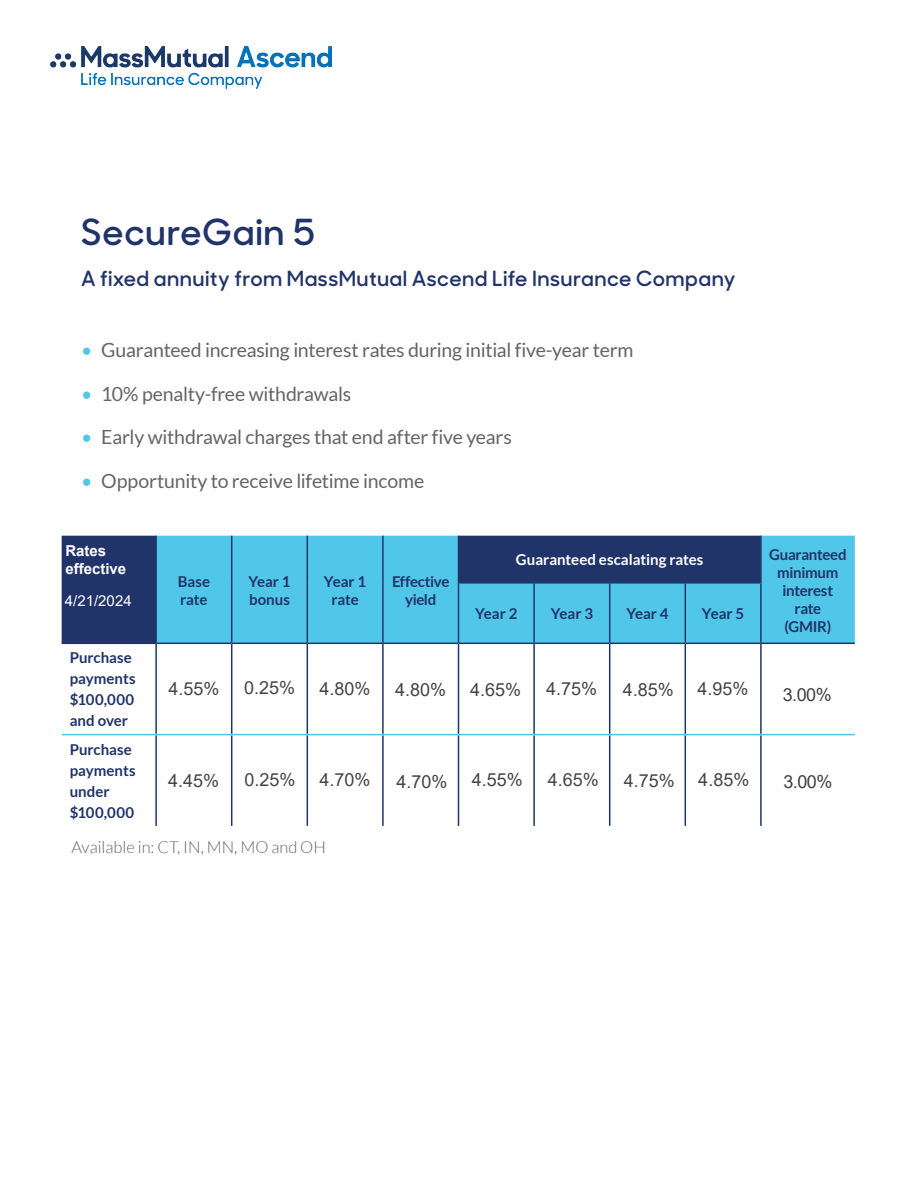
<style>
.page{position:relative;width:918px;height:1188px;background:#fff}
.page>*{position:absolute;margin:0;border:0;box-sizing:border-box;transform-origin:0 0}
.t1{font:600 36px "MM Sharp Sans";letter-spacing:.02em;color:#21346a}
.t2{font:600 21px "MM Sharp Sans";letter-spacing:.02em;color:#21346a}
.t3{font:19.5px "Lato";letter-spacing:-.015em;color:#636466}
.t4{font:18px "Arial";color:#444}
.t5{font:18px "Arial";color:#404040}
.t6{font:18px "Arial";color:#454545}
.t7{font:300 16.5px "Lato";color:#636466}
.t8{font:700 15px/21px "Lato";letter-spacing:-.005em;color:#21346a}
.t9{font:700 15px/18px "Lato";letter-spacing:-.025em;color:#21346a;text-align:center}
.t10{font:700 15px "Lato";color:#fff}
.t11{font:700 15px/18px "Arial";color:#fff}
.t12{font:15px "Arial";color:#fff}
.s1{color:#50c7e8}
</style>
<div class="page">
<div style="left:62px;top:536px;width:93px;height:107px;background:#21346a"></div>
<svg style="left:157px;top:536px;width:698px;height:107px;background:#46aacf"></svg>
<hr style="left:155px;top:644px;width:2px;height:90px;background:#21346a">
<hr style="left:231px;top:644px;width:1px;height:90px;background:#21346a">
<hr style="left:307px;top:644px;width:1px;height:90px;background:#21346a">
<hr style="left:382px;top:644px;width:2px;height:90px;background:#21346a">
<hr style="left:458px;top:644px;width:1px;height:90px;background:#21346a">
<hr style="left:533px;top:644px;width:2px;height:90px;background:#21346a">
<hr style="left:609px;top:644px;width:1px;height:90px;background:#21346a">
<hr style="left:685px;top:644px;width:1px;height:90px;background:#21346a">
<hr style="left:760px;top:644px;width:2px;height:90px;background:#21346a">
<hr style="left:155px;top:735px;width:2px;height:91px;background:#21346a">
<hr style="left:231px;top:735px;width:1px;height:91px;background:#21346a">
<hr style="left:307px;top:735px;width:1px;height:91px;background:#21346a">
<hr style="left:382px;top:735px;width:2px;height:91px;background:#21346a">
<hr style="left:458px;top:735px;width:1px;height:91px;background:#21346a">
<hr style="left:533px;top:735px;width:2px;height:91px;background:#21346a">
<hr style="left:609px;top:735px;width:1px;height:91px;background:#21346a">
<hr style="left:685px;top:735px;width:1px;height:91px;background:#21346a">
<hr style="left:760px;top:735px;width:2px;height:91px;background:#21346a">
<hr style="left:62px;top:734px;width:94px;height:1px;background:#50c7e8">
<hr style="left:156px;top:734px;width:76px;height:1px;background:#50c7e8">
<hr style="left:232px;top:734px;width:75px;height:1px;background:#50c7e8">
<hr style="left:307px;top:734px;width:76px;height:1px;background:#50c7e8">
<hr style="left:383px;top:734px;width:76px;height:1px;background:#50c7e8">
<hr style="left:459px;top:734px;width:75px;height:1px;background:#50c7e8">
<hr style="left:534px;top:734px;width:76px;height:1px;background:#50c7e8">
<hr style="left:610px;top:734px;width:75px;height:1px;background:#50c7e8">
<hr style="left:685px;top:734px;width:76px;height:1px;background:#50c7e8">
<hr style="left:761px;top:734px;width:94px;height:1px;background:#50c7e8">
<hr style="left:155px;top:536px;width:2px;height:47px;background:#21346a">
<hr style="left:231px;top:536px;width:1px;height:47px;background:#21346a">
<hr style="left:307px;top:536px;width:1px;height:47px;background:#21346a">
<hr style="left:382px;top:536px;width:2px;height:47px;background:#21346a">
<hr style="left:155px;top:583px;width:2px;height:60px;background:#21346a">
<hr style="left:231px;top:583px;width:1px;height:60px;background:#21346a">
<hr style="left:307px;top:583px;width:1px;height:60px;background:#21346a">
<hr style="left:382px;top:583px;width:2px;height:60px;background:#21346a">
<hr style="left:62px;top:643px;width:94px;height:1px;background:#21346a">
<hr style="left:156px;top:643px;width:76px;height:1px;background:#21346a">
<hr style="left:232px;top:643px;width:75px;height:1px;background:#21346a">
<hr style="left:307px;top:643px;width:76px;height:1px;background:#21346a">
<hr style="left:383px;top:643px;width:76px;height:1px;background:#21346a">
<hr style="left:458px;top:536px;width:1px;height:46px;background:#21346a">
<hr style="left:760px;top:536px;width:2px;height:46px;background:#21346a">
<hr style="left:761px;top:643px;width:94px;height:1px;background:#21346a">
<hr style="left:458px;top:582px;width:76px;height:2px;background:#21346a">
<hr style="left:458px;top:584px;width:1px;height:59px;background:#21346a">
<hr style="left:534px;top:582px;width:76px;height:2px;background:#21346a">
<hr style="left:533px;top:584px;width:2px;height:59px;background:#21346a">
<hr style="left:610px;top:582px;width:75px;height:2px;background:#21346a">
<hr style="left:609px;top:584px;width:1px;height:59px;background:#21346a">
<hr style="left:685px;top:582px;width:77px;height:2px;background:#21346a">
<hr style="left:685px;top:584px;width:1px;height:59px;background:#21346a">
<hr style="left:760px;top:584px;width:2px;height:59px;background:#21346a">
<hr style="left:459px;top:643px;width:75px;height:1px;background:#21346a">
<hr style="left:534px;top:643px;width:76px;height:1px;background:#21346a">
<hr style="left:610px;top:643px;width:75px;height:1px;background:#21346a">
<hr style="left:685px;top:643px;width:76px;height:1px;background:#21346a">
<img style="left:50px;top:46px;width:281px;height:42px">
<h1 class="t1" style="left:81px;top:204px;width:236px">SecureGain 5</h1>
<p class="t2" style="left:81px;top:262px;width:656px">A fixed annuity from MassMutual Ascend Life Insurance Company</p>
<p class="t3" style="left:81px;top:339px;width:554px"><span class="s1">•</span> Guaranteed increasing interest rates during initial five-year term</p>
<p class="t3" style="left:81px;top:383px;width:272px"><span class="s1">•</span> 10% penalty-free withdrawals</p>
<p class="t3" style="left:81px;top:426px;width:432px"><span class="s1">•</span> Early withdrawal charges that end after five years</p>
<p class="t3" style="left:81px;top:470px;width:345px"><span class="s1">•</span> Opportunity to receive lifetime income</p>
<p class="t11" style="left:65px;top:542px;width:62px">Rates effective</p>
<p class="t12" style="left:65px;top:590px;width:68px">4/21/2024</p>
<p class="t8" style="left:70px;top:647px;width:67px">Purchase payments $100,000 and over</p>
<p class="t8" style="left:70px;top:739px;width:67px">Purchase payments under $100,000</p>
<p class="t8" style="left:178px;top:572px;width:34px;line-height:18px">Base rate</p>
<p class="t8" style="left:248px;top:572px;width:44px;line-height:18px">Year 1 bonus</p>
<p class="t8" style="left:324px;top:572px;width:44px;line-height:18px;text-align:center">Year 1 rate</p>
<p class="t9" style="left:392px;top:572px;width:59px">Effective yield</p>
<p class="t10" style="left:516px;top:551px;width:189px">Guaranteed escalating rates</p>
<p class="t9" style="left:769px;top:545px;width:79px">Guaranteed minimum interest rate<br>(GMIR)</p>
<p class="t8" style="left:475px;top:603px;width:44px">Year 2</p>
<p class="t8" style="left:551px;top:603px;width:44px">Year 3</p>
<p class="t8" style="left:626px;top:603px;width:44px">Year 4</p>
<p class="t8" style="left:702px;top:603px;width:44px">Year 5</p>
<p class="t4" style="left:169px;top:677px;width:53px">4.55%</p>
<p class="t6" style="left:244px;top:676px;width:53px">0.25%</p>
<p class="t4" style="left:320px;top:676px;width:53px">4.80%</p>
<p class="t4" style="left:395px;top:677px;width:53px">4.80%</p>
<p class="t4" style="left:470px;top:677px;width:53px">4.65%</p>
<p class="t4" style="left:546px;top:676px;width:53px">4.75%</p>
<p class="t4" style="left:623px;top:677px;width:53px">4.85%</p>
<p class="t4" style="left:697px;top:677px;width:53px">4.95%</p>
<p class="t4" style="left:168px;top:769px;width:53px">4.45%</p>
<p class="t6" style="left:245px;top:767px;width:53px">0.25%</p>
<p class="t4" style="left:320px;top:767px;width:53px">4.70%</p>
<p class="t4" style="left:396px;top:769px;width:53px">4.70%</p>
<p class="t4" style="left:472px;top:768px;width:53px">4.55%</p>
<p class="t4" style="left:548px;top:768px;width:53px">4.65%</p>
<p class="t4" style="left:624px;top:769px;width:53px">4.75%</p>
<p class="t4" style="left:698px;top:767px;width:53px">4.85%</p>
<p class="t5" style="left:783px;top:682px;width:50px">3.00%</p>
<p class="t5" style="left:783px;top:769px;width:50px">3.00%</p>
<p class="t7" style="left:72px;top:838px;width:256px">Available in: CT, IN, MN, MO and OH</p>
</div>
